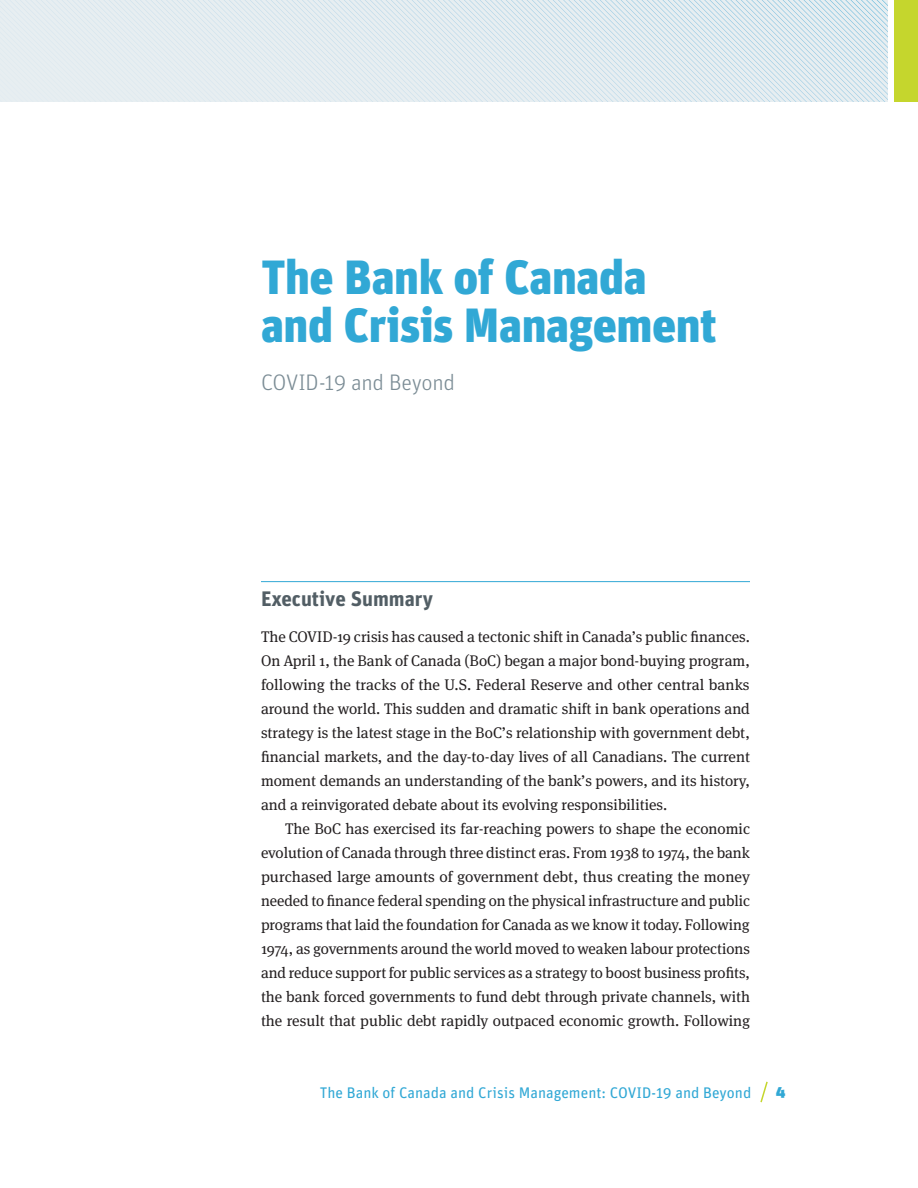
<style>
.page{position:relative;width:918px;height:1188px;background:#fff}
.page>*{position:absolute;margin:0;border:0;box-sizing:border-box;transform-origin:0 0}
.Chapter_title{font:900 48px/48px "Unit";letter-spacing:-.01em;color:#31a8d5}
.Chapter_subtitle{font:300 22.5px "Unit";letter-spacing:-.015em;color:#7b8c95}
.Subhead{font:700 21px "Unit OT";color:#525e65}
.Body_text{font:15.3px/24px "Meta Serif OT";color:#231f20;text-align:justify}
.Body_text__no_indent{font:15.3px/24px "Meta Serif OT";color:#231f20;text-align:justify}
.t1{font:15.3px "Unit OT";color:#31a8d5}
.t2{font:900 15.3px "Unit";color:#31a8d5}
</style>
<div class="page">
<svg style="left:760px;top:1081px;width:8px;height:22px"></svg>
<div style="left:0;top:0;width:888px;height:102px;background:#e7eef1"></div>
<div style="left:894px;top:0;width:24px;height:102px;background:#c5d62d"></div>
<svg style="left:138px;top:0;width:750px;height:102px"></svg>
<hr style="left:261px;top:581px;width:489px;height:1px;background:#31a8d5">
<p class="Chapter_title" style="left:261px;top:252px;width:457px">The Bank of Canada and Crisis Management</p>
<p class="Chapter_subtitle" style="left:261px;top:369px;width:196px">COVID-19 and Beyond</p>
<p class="Subhead" style="left:261px;top:586px;width:174px">Executive Summary</p>
<p class="Body_text__no_indent" style="left:261px;top:625px;width:491px">The COVID-19 crisis has caused a tectonic shift in Canada’s public finances.<br>On April 1, the Bank of Canada (BoC) began a major bond-buying program, following the tracks of the U.S. Federal Reserve and other central banks around the world. This sudden and dramatic shift in bank operations and strategy is the latest stage in the BoC’s relationship with government debt, financial markets, and the day-to-day lives of all Canadians. The current moment demands an understanding of the bank’s powers, and its history, and a reinvigorated debate about its evolving responsibilities.</p>
<p class="Body_text" style="left:261px;top:817px;width:491px;text-indent:24px">The BoC has exercised its far-reaching powers to shape the economic evolution of Canada through three distinct eras. From 1938 to 1974, the bank purchased large amounts of government debt, thus creating the money needed to finance federal spending on the physical infrastructure and public programs that laid the foundation for Canada as we know it today. Following 1974, as governments around the world moved to weaken labour protections and reduce support for public services as a strategy to boost business profits, the bank forced governments to fund debt through private channels, with the result that public debt rapidly outpaced economic growth. Following</p>
<p class="t1" style="left:320px;top:1084px;width:433px">The Bank of Canada and Crisis Management: COVID-19 and Beyond</p>
<p class="t2" style="left:776px;top:1082px;width:11px">4</p>
</div>
